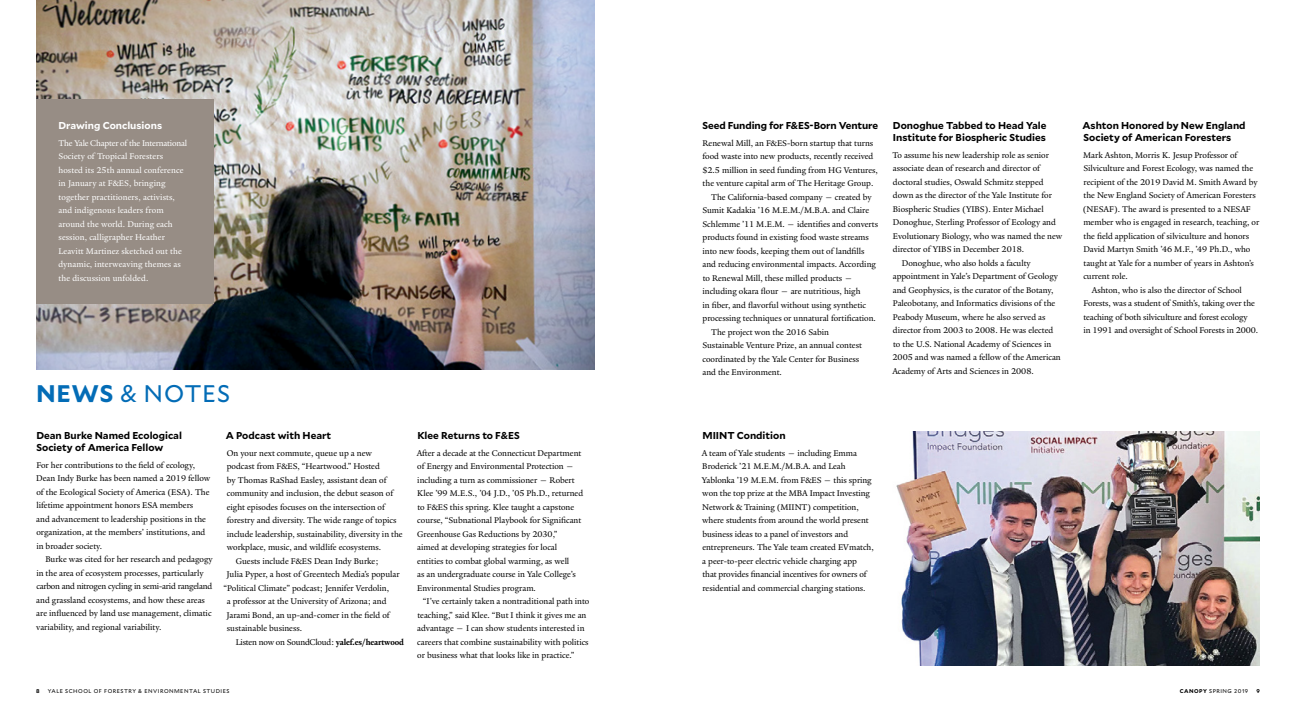
<style>
.page{position:relative;width:1296px;height:720px;background:#fff}
.page>*{position:absolute;margin:0;border:0;box-sizing:border-box;transform-origin:0 0}
.t1{font:24px "Mallory";letter-spacing:.03em;color:#036cb6}
.t2{font:700 10px/12px "Mallory";color:#000}
.t3{font:700 10px "Mallory";color:#fff}
.t4{font:9px/13.5px "Yale New";color:#000}
.t5{font:9px/13.5px "Yale New";letter-spacing:.01em;color:#fff}
.t6{font:5.5px "Mallory";letter-spacing:.09em;color:#000}
.t7{font:700 5.5px "Mallory";color:#000}
.s1{font-weight:700}
</style>
<div class="page">
<img style="left:36px;top:0;width:558px;height:369px">
<div style="left:36px;top:99px;width:177px;height:205px;background:#978d85"></div>
<img style="left:896px;top:431px;width:364px;height:235px">
<p class="t3" style="left:58px;top:118px;width:105px">Drawing Conclusions</p>
<p class="t5" style="left:58px;top:136px;width:130px">The Yale Chapter of the International<br>Society of Tropical Foresters hosted its 25th annual conference in January at F&amp;ES, bringing together practitioners, activists, and indigenous leaders from around the world. During each session, calligrapher Heather<br>Leavitt Martinez sketched out the dynamic, interweaving themes as the discussion unfolded.</p>
<h1 class="t1" style="left:36px;top:376px;width:196px"><span class="s1">NEWS</span> &amp; NOTES</h1>
<p class="t2" style="left:36px;top:429px;width:147px">Dean Burke Named Ecological<br>Society of America Fellow</p>
<p class="t4" style="left:36px;top:458px;width:176px">For her contributions to the field of ecology, Dean Indy Burke has been named a 2019 fellow of the Ecological Society of America (ESA). The lifetime appointment honors ESA members<br>and advancement to leadership positions in the organization, at the members’ institutions, and in broader society.</p>
<p class="t4" style="left:36px;top:553px;width:178px;text-indent:9px">Burke was cited for her research and pedagogy in the area of ecosystem processes, particularly carbon and nitrogen cycling in semi-arid rangeland and grassland ecosystems, and how these areas are influenced by land use management, climatic variability, and regional variability.</p>
<p class="t2" style="left:226px;top:429px;width:107px">A Podcast with Heart</p>
<p class="t4" style="left:227px;top:446px;width:147px">On your next commute, queue up a new</p>
<p class="t4" style="left:227px;top:460px;width:154px">podcast from F&amp;ES, “Heartwood.” Hosted</p>
<p class="t4" style="left:227px;top:473px;width:162px">by Thomas RaShad Easley, assistant dean of</p>
<p class="t4" style="left:227px;top:487px;width:169px">community and inclusion, the debut season of</p>
<p class="t4" style="left:227px;top:500px;width:161px">eight episodes focuses on the intersection of</p>
<p class="t4" style="left:227px;top:514px;width:171px">forestry and diversity. The wide range of topics</p>
<p class="t4" style="left:227px;top:527px;width:177px">include leadership, sustainability, diversity in the</p>
<p class="t4" style="left:227px;top:541px;width:156px">workplace, music, and wildlife ecosystems.</p>
<p class="t4" style="left:236px;top:554px;width:144px">Guests include F&amp;ES Dean Indy Burke;</p>
<p class="t4" style="left:227px;top:568px;width:175px">Julia Pyper, a host of Greentech Media’s popular</p>
<p class="t4" style="left:223px;top:581px;width:167px">“Political Climate” podcast; Jennifer Verdolin,</p>
<p class="t4" style="left:227px;top:595px;width:161px">a professor at the University of Arizona; and</p>
<p class="t4" style="left:227px;top:608px;width:166px">Jarami Bond, an up-and-comer in the field of</p>
<p class="t4" style="left:227px;top:622px;width:77px">sustainable business.</p>
<p class="t4" style="left:236px;top:635px;width:170px">Listen now on SoundCloud: <span class="s1">yalef.es/heartwood</span></p>
<p class="t2" style="left:417px;top:429px;width:104px">Klee Returns to F&amp;ES</p>
<p class="t4" style="left:417px;top:446px;width:168px">After a decade at the Connecticut Department of Energy and Environmental Protection — including a turn as commissioner — Robert Klee ’99 M.E.S., ’04 J.D., ’05 Ph.D., returned to F&amp;ES this spring. Klee taught a capstone course, “Subnational Playbook for Significant Greenhouse Gas Reductions by 2030,”<br>aimed at developing strategies for local entities to combat global warming, as well<br>as an undergraduate course in Yale College’s Environmental Studies program.</p>
<p class="t4" style="left:417px;top:595px;width:174px;text-indent:6px">“I’ve certainly taken a nontraditional path into teaching,” said Klee. “But I think it gives me an advantage — I can show students interested in careers that combine sustainability with politics or business what that looks like in practice.”</p>
<p class="t2" style="left:703px;top:119px;width:177px">Seed Funding for F&amp;ES-Born Venture</p>
<p class="t4" style="left:702px;top:136px;width:172px">Renewal Mill, an F&amp;ES-born startup that turns</p>
<p class="t4" style="left:702px;top:149px;width:172px">food waste into new products, recently received</p>
<p class="t4" style="left:702px;top:163px;width:177px">$2.5 million in seed funding from HG Ventures,</p>
<p class="t4" style="left:703px;top:176px;width:172px">the venture capital arm of The Heritage Group.</p>
<p class="t4" style="left:711px;top:190px;width:162px">The California-based company — created by</p>
<p class="t4" style="left:702px;top:203px;width:168px">Sumit Kadakia ’16 M.E.M./M.B.A. and Claire</p>
<p class="t4" style="left:702px;top:217px;width:177px">Schlemme ’11 M.E.M. — identifies and converts</p>
<p class="t4" style="left:703px;top:230px;width:168px">products found in existing food waste streams</p>
<p class="t4" style="left:703px;top:244px;width:164px">into new foods, keeping them out of landfills</p>
<p class="t4" style="left:702px;top:257px;width:175px">and reducing environmental impacts. According</p>
<p class="t4" style="left:703px;top:271px;width:151px">to Renewal Mill, these milled products —</p>
<p class="t4" style="left:703px;top:284px;width:160px">including okara flour — are nutritious, high</p>
<p class="t4" style="left:703px;top:298px;width:165px">in fiber, and flavorful without using synthetic</p>
<p class="t4" style="left:703px;top:311px;width:175px">processing techniques or unnatural fortification.</p>
<p class="t4" style="left:711px;top:325px;width:119px">The project won the 2016 Sabin</p>
<p class="t4" style="left:702px;top:338px;width:161px">Sustainable Venture Prize, an annual contest</p>
<p class="t4" style="left:703px;top:352px;width:158px">coordinated by the Yale Center for Business</p>
<p class="t4" style="left:702px;top:365px;width:81px">and the Environment.</p>
<p class="t2" style="left:893px;top:119px;width:155px">Donoghue Tabbed to Head Yale<br>Institute for Biospheric Studies</p>
<p class="t4" style="left:893px;top:148px;width:158px">To assume his new leadership role as senior</p>
<p class="t4" style="left:893px;top:162px;width:150px">associate dean of research and director of</p>
<p class="t4" style="left:893px;top:175px;width:152px">doctoral studies, Oswald Schmitz stepped</p>
<p class="t4" style="left:893px;top:189px;width:161px">down as the director of the Yale Institute for</p>
<p class="t4" style="left:893px;top:202px;width:152px">Biospheric Studies (YIBS). Enter Michael</p>
<p class="t4" style="left:893px;top:216px;width:165px">Donoghue, Sterling Professor of Ecology and</p>
<p class="t4" style="left:893px;top:229px;width:171px">Evolutionary Biology, who was named the new</p>
<p class="t4" style="left:893px;top:243px;width:133px">director of YIBS in December 2018.</p>
<p class="t4" style="left:902px;top:256px;width:130px">Donoghue, who also holds a faculty</p>
<p class="t4" style="left:893px;top:270px;width:167px">appointment in Yale’s Department of Geology</p>
<p class="t4" style="left:893px;top:283px;width:162px">and Geophysics, is the curator of the Botany,</p>
<p class="t4" style="left:893px;top:297px;width:164px">Paleobotany, and Informatics divisions of the</p>
<p class="t4" style="left:893px;top:310px;width:154px">Peabody Museum, where he also served as</p>
<p class="t4" style="left:893px;top:324px;width:162px">director from 2003 to 2008. He was elected</p>
<p class="t4" style="left:893px;top:337px;width:160px">to the U.S. National Academy of Sciences in</p>
<p class="t4" style="left:893px;top:351px;width:170px">2005 and was named a fellow of the American</p>
<p class="t4" style="left:892px;top:364px;width:143px">Academy of Arts and Sciences in 2008.</p>
<p class="t2" style="left:1082px;top:119px;width:165px">Ashton Honored by New England<br>Society of American Foresters</p>
<p class="t4" style="left:1083px;top:148px;width:157px">Mark Ashton, Morris K. Jesup Professor of</p>
<p class="t4" style="left:1083px;top:162px;width:171px">Silviculture and Forest Ecology, was named the</p>
<p class="t4" style="left:1084px;top:175px;width:176px">recipient of the 2019 David M. Smith Award by</p>
<p class="t4" style="left:1084px;top:189px;width:174px">the New England Society of American Foresters</p>
<p class="t4" style="left:1083px;top:202px;width:169px">(NESAF). The award is presented to a NESAF</p>
<p class="t4" style="left:1083px;top:216px;width:178px">member who is engaged in research, teaching, or</p>
<p class="t4" style="left:1084px;top:229px;width:167px">the field application of silviculture and honors</p>
<p class="t4" style="left:1083px;top:243px;width:169px">David Martyn Smith ’46 M.F., ’49 Ph.D., who</p>
<p class="t4" style="left:1084px;top:256px;width:172px">taught at Yale for a number of years in Ashton’s</p>
<p class="t4" style="left:1083px;top:270px;width:46px">current role.</p>
<p class="t4" style="left:1092px;top:283px;width:152px">Ashton, who is also the director of School</p>
<p class="t4" style="left:1083px;top:297px;width:173px">Forests, was a student of Smith’s, taking over the</p>
<p class="t4" style="left:1084px;top:310px;width:166px">teaching of both silviculture and forest ecology</p>
<p class="t4" style="left:1083px;top:324px;width:176px">in 1991 and oversight of School Forests in 2000.</p>
<p class="t2" style="left:702px;top:429px;width:85px">MIINT Condition</p>
<p class="t4" style="left:702px;top:446px;width:174px">A team of Yale students — including Emma Broderick ’21 M.E.M./M.B.A. and Leah Yablonka ’19 M.E.M. from F&amp;ES — this spring won the top prize at the MBA Impact Investing Network &amp; Training (MIINT) competition, where students from around the world present business ideas to a panel of investors and entrepreneurs. The Yale team created EVmatch, a peer-to-peer electric vehicle charging app<br>that provides financial incentives for owners of residential and commercial charging stations.</p>
<p class="t7" style="left:36px;top:687px;width:5px">8</p>
<p class="t6" style="left:48px;top:687px;width:183px">YALE SCHOOL OF FORESTRY &amp; ENVIRONMENTAL STUDIES</p>
<p class="t6" style="left:1180px;top:687px;width:70px"><span class="s1">CANOPY</span> SPRING 2019</p>
<p class="t7" style="left:1257px;top:687px;width:5px">9</p>
</div>
